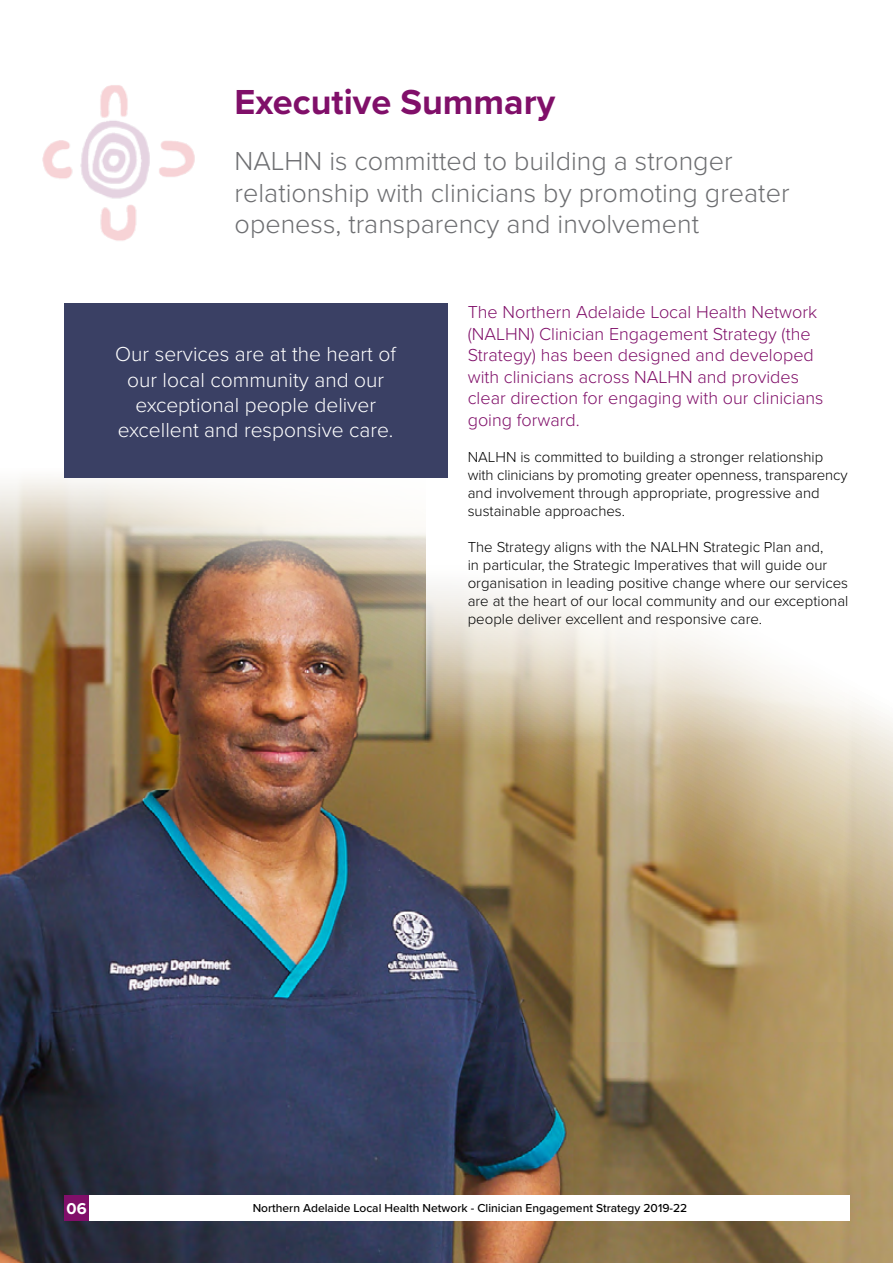
<style>
.page{position:relative;width:893px;height:1263px;background:#fff}
.page>*{position:absolute;margin:0;border:0;box-sizing:border-box;transform-origin:0 0}
.t1{font:700 36px "Proxima Nova";color:#800f69}
.t2{font:300 27px/31.5px "Proxima Nova";color:#6d6e71}
.t3{font:300 21px/25.2px "Proxima Nova";color:#fff;text-align:center}
.t4{font:300 18px/21.6px "Proxima Nova";color:#800f69}
.t5{font:700 16.35px "Proxima Nova";color:#fff}
.t6{font:300 15px/18px "Proxima Nova";color:#000}
.t7{font:500 12px "Proxima Nova";color:#000}
</style>
<div class="page">
<img style="left:0;top:606px;width:893px;height:657px">
<svg style="left:426px;top:303px;width:467px;height:492px"></svg>
<svg style="left:0;top:303px;width:446px;height:303px"></svg>
<div style="left:64px;top:1195px;width:26px;height:25px;background:#800f69"></div>
<img style="left:42px;top:85px;width:153px;height:156px">
<div style="left:64px;top:304px;width:384px;height:174px;background:#3a4064"></div>
<div style="left:90px;top:1195px;width:760px;height:25px;background:#fff"></div>
<h1 class="t1" style="left:235px;top:75px;width:322px">Executive Summary</h1>
<h2 class="t2" style="left:235px;top:144px;width:556px">NALHN is committed to building a stronger relationship with clinicians by promoting greater openess, transparency and involvement</h2>
<h3 class="t3" style="left:115px;top:341px;width:282px">Our services are at the heart of our local community and our exceptional people deliver excellent and responsive care.</h3>
<p class="t4" style="left:468px;top:300px;width:357px">The Northern Adelaide Local Health Network (NALHN) Clinician Engagement Strategy (the Strategy) has been designed and developed with clinicians across NALHN and provides clear direction for engaging with our clinicians going forward.</p>
<p class="t6" style="left:468px;top:447px;width:381px">NALHN is committed to building a stronger relationship with clinicians by promoting greater openness, transparency and involvement through appropriate, progressive and sustainable approaches.</p>
<p class="t6" style="left:468px;top:537px;width:382px">The Strategy aligns with the NALHN Strategic Plan and,<br>in particular, the Strategic Imperatives that will guide our organisation in leading positive change where our services are at the heart of our local community and our exceptional people deliver excellent and responsive care.</p>
<p class="t5" style="left:67px;top:1196px;width:22px">06</p>
<p class="t7" style="left:253px;top:1199px;width:436px">Northern Adelaide Local Health Network - Clinician Engagement Strategy 2019-22</p>
</div>
